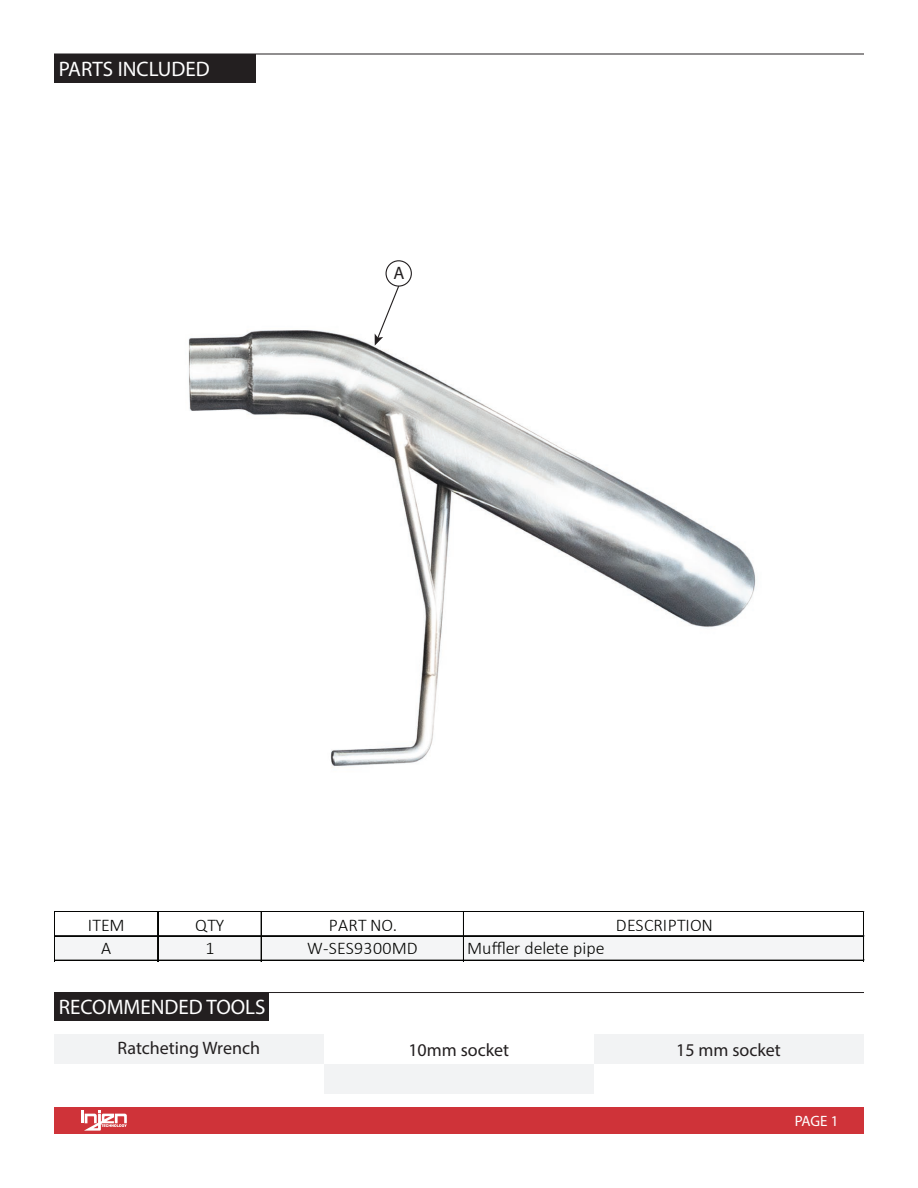
<style>
.page{position:relative;width:918px;height:1188px;background:#fff}
.page>*{position:absolute;margin:0;border:0;box-sizing:border-box;transform-origin:0 0}
.t1{font:21px "Myriad Pro";color:#fff}
.t2{font:18px "Myriad Pro";color:#231f20}
.t3{font:300 17.85px "Calibri";color:#040503}
.t4{font:300 17.85px "Calibri";letter-spacing:.02em;color:#040503}
.t5{font:15px "Myriad Pro";color:#fff}
</style>
<div class="page">
<div style="left:54px;top:1107px;width:810px;height:27px;background:#cf3339"></div>
<svg style="left:81px;top:1110px;width:46px;height:21px"></svg>
<div style="left:54px;top:54px;width:202px;height:28px;background:#231f20"></div>
<hr style="left:54px;top:54px;width:810px;height:1px;background:#231f20">
<div style="left:54px;top:993px;width:214px;height:28px;background:#231f20"></div>
<hr style="left:54px;top:992px;width:810px;height:1px;background:#231f20">
<div style="left:54px;top:1034px;width:270px;height:30px;background:#f2f3f4"></div>
<div style="left:594px;top:1034px;width:270px;height:30px;background:#f2f3f4"></div>
<div style="left:324px;top:1064px;width:270px;height:30px;background:#f2f3f4"></div>
<img style="left:188px;top:330px;width:568px;height:438px">
<div style="left:386px;top:260px;width:26px;height:27px;border:1px solid #231f20;border-radius:50%"></div>
<svg style="left:375px;top:285px;width:25px;height:61px"></svg>
<div style="left:55px;top:936px;width:809px;height:25px;background:#f4f5f6"></div>
<hr style="left:55px;top:911px;width:809px;height:1px;background:#040503">
<hr style="left:55px;top:935px;width:809px;height:1px;background:#040503">
<hr style="left:55px;top:936px;width:809px;height:1px;background:#040503">
<hr style="left:55px;top:960px;width:809px;height:1px;background:#040503">
<hr style="left:54px;top:911px;width:1px;height:50px;background:#040503">
<hr style="left:157px;top:912px;width:1px;height:49px;background:#040503">
<hr style="left:158px;top:912px;width:1px;height:49px;background:#040503">
<hr style="left:261px;top:912px;width:1px;height:49px;background:#040503">
<hr style="left:463px;top:912px;width:1px;height:49px;background:#040503">
<hr style="left:863px;top:912px;width:1px;height:49px;background:#040503">
<p class="t1" style="left:59px;top:56px;width:152px">PARTS INCLUDED</p>
<p class="t2" style="left:393px;top:262px;width:13px">A</p>
<p class="t3" style="left:88px;top:914px;width:38px">ITEM</p>
<p class="t3" style="left:195px;top:914px;width:31px">QTY</p>
<p class="t3" style="left:329px;top:914px;width:70px">PART NO.</p>
<p class="t3" style="left:616px;top:914px;width:99px">DESCRIPTION</p>
<p class="t3" style="left:101px;top:937px;width:12px">A</p>
<p class="t3" style="left:206px;top:937px;width:11px">1</p>
<p class="t4" style="left:307px;top:937px;width:112px">W-SES9300MD</p>
<p class="t3" style="left:467px;top:937px;width:139px">Muffler delete pipe</p>
<p class="t1" style="left:59px;top:994px;width:208px">RECOMMENDED TOOLS</p>
<p class="t2" style="left:118px;top:1037px;width:144px">Ratcheting Wrench</p>
<p class="t2" style="left:408px;top:1038px;width:102px">10mm socket</p>
<p class="t2" style="left:676px;top:1039px;width:106px">15 mm socket</p>
<p class="t5" style="left:795px;top:1111px;width:45px">PAGE 1</p>
</div>
